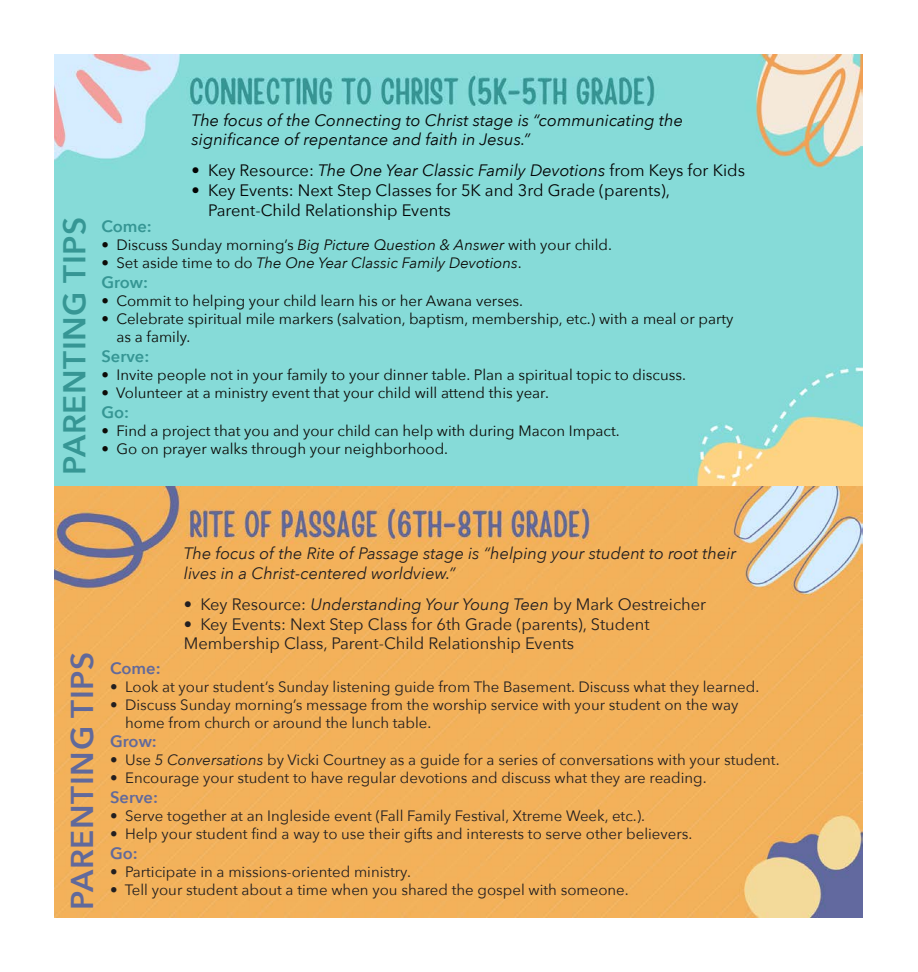
<style>
.page{position:relative;width:918px;height:972px;background:#fff}
.page>*{position:absolute;margin:0;border:0;box-sizing:border-box;transform-origin:0 0}
.t1{font:600 31.5px "Avenir Next";letter-spacing:.02em;color:#369694}
.t2{font:600 31.5px "Avenir Next";letter-spacing:.02em;color:#61699b}
.t3{font:italic 16.5px "Avenir Next";color:#040404}
.t4{font:16.5px/19.8px "Avenir Next";color:#231f20}
.t5{font:italic 16.5px/19.8px "Avenir Next";color:#231f20}
.t6{font:16.5px/19.8px "Avenir Next";color:#040404}
.t7{font:600 16.5px "Avenir Next";color:#369694}
.t8{font:600 16.5px "Avenir Next";color:#61699b}
.t9{font:15px "Avenir Next";color:#231f20}
.t10{font:15px "Avenir Next";color:#0d0c08}
.t11{font:italic 15px "Avenir Next";color:#0d0c08}
.s1{font-style:normal}
.s2{font-style:italic}
</style>
<div class="page">
<img style="left:54px;top:54px;width:809px;height:864px">
<p class="t1" style="left:48px;top:475px;width:260px;rotate:-90deg">PARENTING TIPS</p>
<p class="t3" style="left:192px;top:106px;width:493px">The focus of the Connecting to Christ stage is “communicating the</p>
<p class="t3" style="left:192px;top:126px;width:340px">significance of repentance and faith in Jesus.”</p>
<p class="t3" style="left:192px;top:156px;width:555px"><span class="s1">• Key Resource:</span> The One Year Classic Family Devotions <span class="s1">from Keys for Kids</span></p>
<p class="t6" style="left:208px;top:180px;width:463px;text-indent:-17px">• Key Events: Next Step Classes for 5K and 3rd Grade (parents),<br>Parent-Child Relationship Events</p>
<p class="t7" style="left:101px;top:212px;width:52px">Come:</p>
<p class="t10" style="left:101px;top:232px;width:512px">• Discuss Sunday morning’s <span class="s2">Big Picture Question &amp; Answer</span> with your child.</p>
<p class="t11" style="left:101px;top:250px;width:422px"><span class="s1">• Set aside time to do</span> The One Year Classic Family Devotions<span class="s1">.</span></p>
<p class="t7" style="left:101px;top:268px;width:48px">Grow:</p>
<p class="t10" style="left:101px;top:288px;width:423px">• Commit to helping your child learn his or her Awana verses.</p>
<p class="t10" style="left:101px;top:306px;width:633px">• Celebrate spiritual mile markers (salvation, baptism, membership, etc.) with a meal or party</p>
<p class="t10" style="left:116px;top:324px;width:76px">as a family.</p>
<p class="t7" style="left:101px;top:342px;width:49px">Serve:</p>
<p class="t10" style="left:101px;top:362px;width:586px">• Invite people not in your family to your dinner table. Plan a spiritual topic to discuss.</p>
<p class="t10" style="left:101px;top:380px;width:449px">• Volunteer at a ministry event that your child will attend this year.</p>
<p class="t7" style="left:101px;top:398px;width:29px">Go:</p>
<p class="t10" style="left:101px;top:418px;width:520px">• Find a project that you and your child can help with during Macon Impact.</p>
<p class="t10" style="left:101px;top:436px;width:348px">• Go on prayer walks through your neighborhood.</p>
<p class="t2" style="left:55px;top:910px;width:260px;rotate:-90deg">PARENTING TIPS</p>
<p class="t5" style="left:184px;top:543px;width:554px">The focus of the Rite of Passage stage is “helping your student to root their lives in a Christ-centered worldview.”</p>
<p class="t4" style="left:184px;top:593px;width:524px">• Key Resource: <span class="s2">Understanding Your Young Teen</span> by Mark Oestreicher</p>
<p class="t4" style="left:184px;top:613px;width:467px">• Key Events: Next Step Class for 6th Grade (parents), Student<br>Membership Class, Parent-Child Relationship Events</p>
<p class="t8" style="left:110px;top:654px;width:52px">Come:</p>
<p class="t9" style="left:110px;top:674px;width:651px">• Look at your student’s Sunday listening guide from The Basement. Discuss what they learned.</p>
<p class="t9" style="left:110px;top:692px;width:630px">• Discuss Sunday morning’s message from the worship service with your student on the way</p>
<p class="t9" style="left:125px;top:710px;width:308px">home from church or around the lunch table.</p>
<p class="t8" style="left:110px;top:727px;width:48px">Grow:</p>
<p class="t9" style="left:110px;top:747px;width:671px">• Use <span class="s2">5 Conversations</span> by Vicki Courtney as a guide for a series of conversations with your student.</p>
<p class="t9" style="left:110px;top:765px;width:598px">• Encourage your student to have regular devotions and discuss what they are reading.</p>
<p class="t8" style="left:110px;top:783px;width:49px">Serve:</p>
<p class="t9" style="left:110px;top:803px;width:537px">• Serve together at an Ingleside event (Fall Family Festival, Xtreme Week, etc.).</p>
<p class="t9" style="left:110px;top:821px;width:584px">• Help your student find a way to use their gifts and interests to serve other believers.</p>
<p class="t8" style="left:110px;top:839px;width:29px">Go:</p>
<p class="t9" style="left:110px;top:859px;width:302px">• Participate in a missions-oriented ministry.</p>
<p class="t9" style="left:110px;top:877px;width:520px">• Tell your student about a time when you shared the gospel with someone.</p>
</div>
